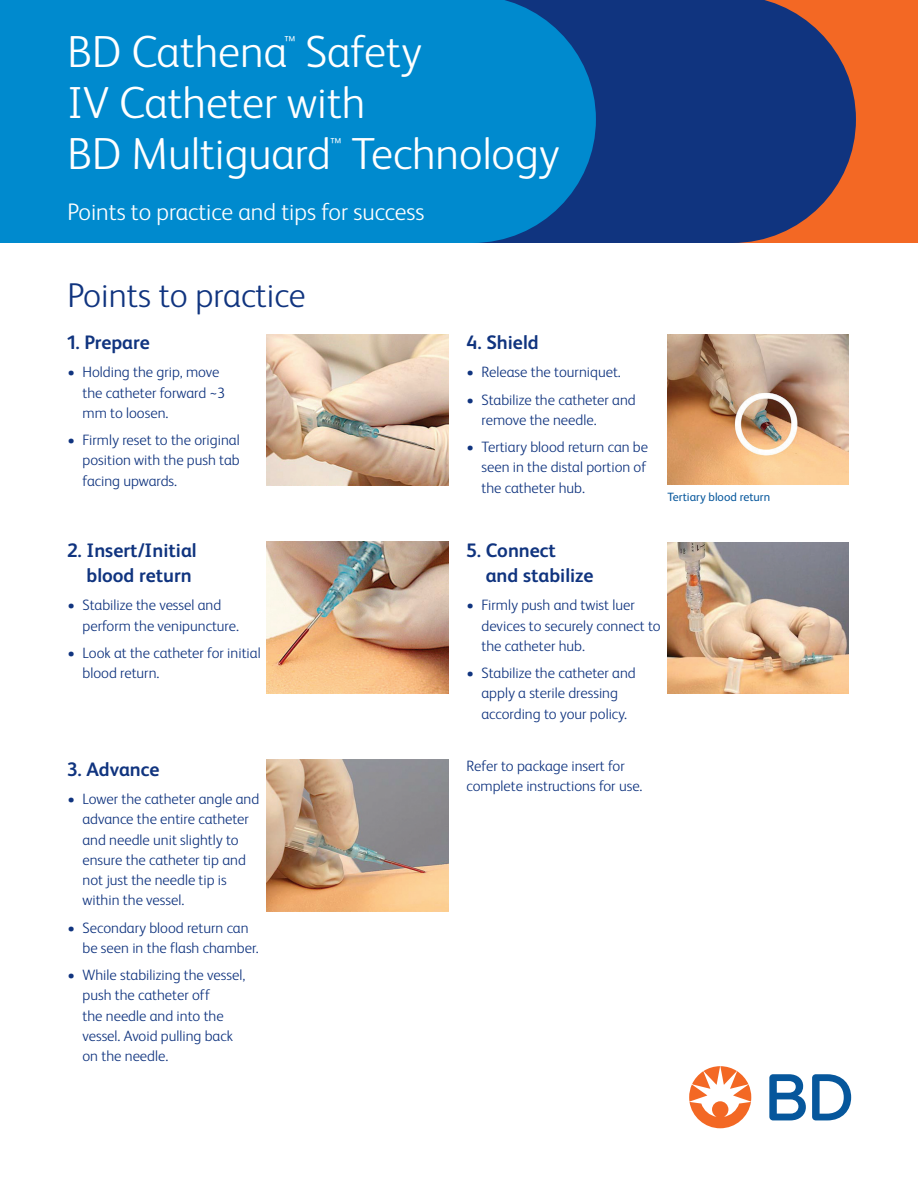
<style>
.page{position:relative;width:918px;height:1188px;background:#fff}
.page>*{position:absolute;margin:0;border:0;box-sizing:border-box;transform-origin:0 0}
.Headline_3{font:300 45px/51px "FS Albert Pro";color:#fff}
.Subhead_1{font:300 34.5px "FS Albert Pro";color:#10347f}
.Subhead_3{font:300 24px "FS Albert Pro";color:#fff}
.Intro_Numbered{font:700 19.5px/25.5px "FS Albert Pro";color:#10347f;text-align:right}
.Headline_3-2{font:300 18.9px "FS Albert Pro";color:#fff}
.Body{font:300 15px/20.2px "FS Albert Pro";color:#10347f}
.t1{font:12px "FS Albert Pro";color:#06579c}
</style>
<div class="page">
<div style="left:697px;top:0;width:221px;height:243px;background:#f36824"></div>
<svg style="left:596px;top:0;width:260px;height:243px;background:#243876"></svg>
<div style="left:0;top:0;width:596px;height:243px;background:#008ace"></div>
<svg style="left:769px;top:1074px;width:82px;height:46px"></svg>
<svg style="left:689px;top:1066px;width:62px;height:62px"></svg>
<img style="left:267px;top:334px;width:181px;height:152px">
<img style="left:267px;top:542px;width:181px;height:151px">
<img style="left:267px;top:760px;width:181px;height:151px">
<img style="left:667px;top:335px;width:182px;height:150px">
<img style="left:667px;top:542px;width:182px;height:151px">
<p class="Headline_3" style="left:68px;top:23px;width:356px">BD Cathena Safety</p>
<p class="Headline_3-2" style="left:285px;top:30px;width:12px">™</p>
<p class="Headline_3" style="left:68px;top:74px;width:299px">IV Catheter with<br>BD Multiguard</p>
<p class="Headline_3-2" style="left:331px;top:132px;width:12px">™</p>
<p class="Headline_3" style="left:352px;top:125px;width:209px">Technology</p>
<p class="Subhead_3" style="left:68px;top:195px;width:358px">Points to practice and tips for success</p>
<p class="Subhead_1" style="left:68px;top:272px;width:240px">Points to practice</p>
<p class="Intro_Numbered" style="left:68px;top:329px;width:84px">1. Prepare</p>
<p class="Body" style="left:82px;top:361px;width:144px;text-indent:-15px">• Holding the grip, move the catheter forward ~3 mm to loosen.</p>
<p class="Body" style="left:82px;top:429px;width:159px;text-align:justify;text-indent:-15px">• Firmly reset to the original position with the push tab facing upwards.</p>
<p class="Intro_Numbered" style="left:68px;top:536px;width:131px">2. Insert/Initial blood return</p>
<p class="Body" style="left:82px;top:594px;width:158px;text-indent:-15px">• Stabilize the vessel and perform the venipuncture.</p>
<p class="Body" style="left:82px;top:642px;width:180px;text-indent:-15px">• Look at the catheter for initial blood return.</p>
<p class="Intro_Numbered" style="left:68px;top:756px;width:94px">3. Advance</p>
<p class="Body" style="left:82px;top:788px;width:178px;text-indent:-15px">• Lower the catheter angle and advance the entire catheter and needle unit slightly to ensure the catheter tip and not just the needle tip is within the vessel.</p>
<p class="Body" style="left:82px;top:916px;width:178px;text-indent:-15px">• Secondary blood return can be seen in the flash chamber.</p>
<p class="Body" style="left:82px;top:964px;width:164px;text-indent:-15px">• While stabilizing the vessel, push the catheter off<br>the needle and into the vessel. Avoid pulling back on the needle.</p>
<p class="Intro_Numbered" style="left:467px;top:329px;width:74px">4. Shield</p>
<p class="Body" style="left:467px;top:361px;width:156px">• Release the tourniquet.</p>
<p class="Body" style="left:482px;top:388px;width:156px;text-indent:-15px">• Stabilize the catheter and remove the needle.</p>
<p class="Body" style="left:482px;top:436px;width:168px;text-align:justify;text-indent:-15px">• Tertiary blood return can be seen in the distal portion of the catheter hub.</p>
<p class="t1" style="left:667px;top:489px;width:104px">Tertiary blood return</p>
<p class="Intro_Numbered" style="left:486px;top:536px;width:109px;text-align:left;text-indent:-19px">5. Connect<br>and stabilize</p>
<p class="Body" style="left:482px;top:594px;width:181px;text-indent:-15px">• Firmly push and twist luer devices to securely connect to the catheter hub.</p>
<p class="Body" style="left:467px;top:662px;width:171px;text-align:center">• Stabilize the catheter and apply a sterile dressing according to your policy.</p>
<p class="Body" style="left:467px;top:755px;width:178px">Refer to package insert for complete instructions for use.</p>
</div>
